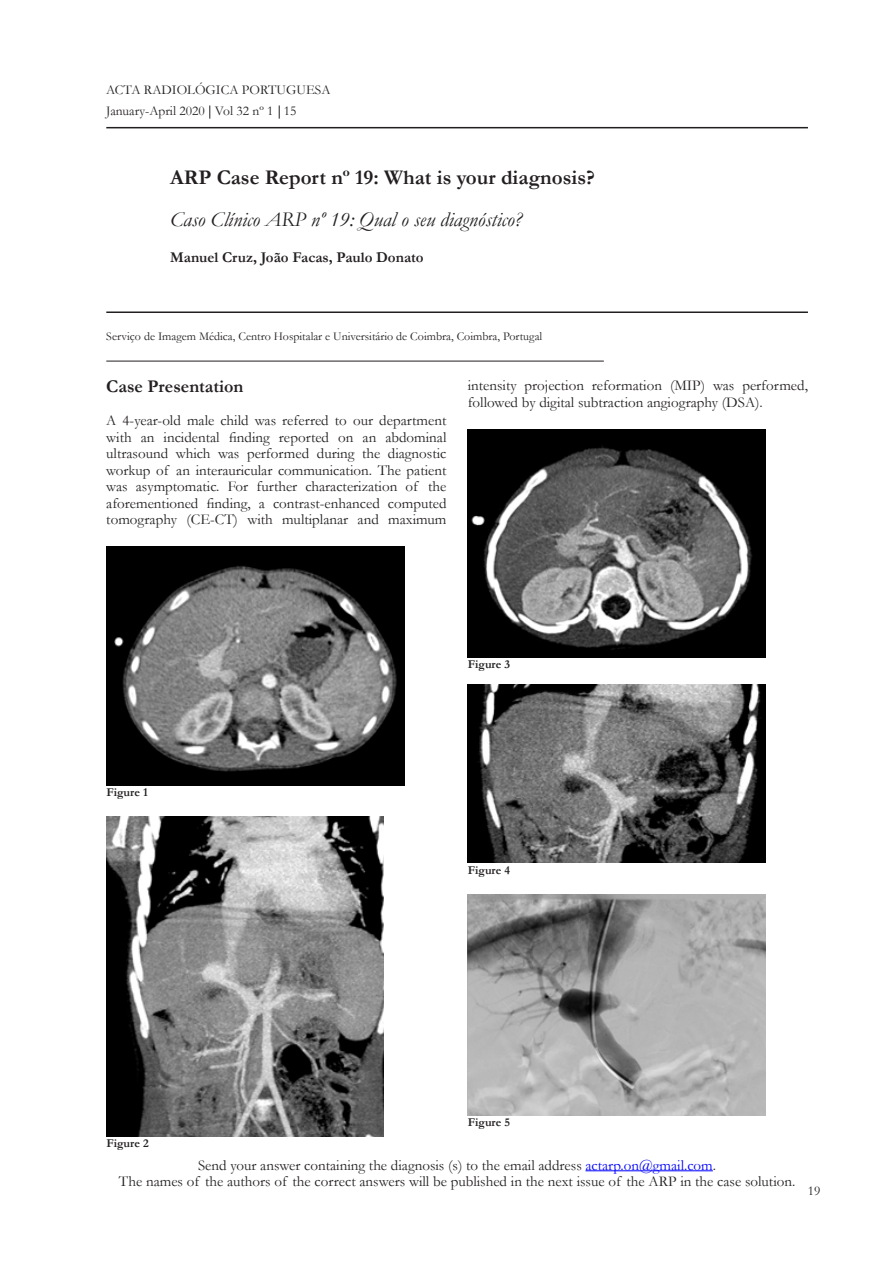
<style>
.page{position:relative;width:893px;height:1263px;background:#fff}
.page>*{position:absolute;margin:0;border:0;box-sizing:border-box;transform-origin:0 0}
.t1{font:italic 21px "Garamond";color:#231f20}
.t2{font:700 21px "Garamond";color:#231f20}
.t3{font:700 18px "Garamond";color:#231f20}
.t4{font:15px/16.5px "Garamond";color:#231f20;text-align:justify}
.t5{font:700 15px "Garamond";color:#231f20}
.t6{font:13.5px "Garamond";color:#231f20}
.t7{font:12px "Garamond";color:#231f20}
.t8{font:700 12px "Garamond";color:#231f20}
.s1{color:#00f}
</style>
<div class="page">
<svg style="left:209px;top:105px;width:1px;height:14px"></svg>
<svg style="left:279px;top:105px;width:1px;height:14px"></svg>
<hr style="left:106px;top:127px;width:702px;height:1px;background:#231f20">
<hr style="left:106px;top:311px;width:702px;height:2px;background:#231f20">
<hr style="left:106px;top:361px;width:498px;height:1px;background:#231f20">
<hr style="left:585px;top:1170px;width:128px;height:1px;background:#00f">
<img style="left:106px;top:547px;width:298px;height:238px">
<img style="left:468px;top:430px;width:298px;height:227px">
<img style="left:106px;top:816px;width:278px;height:320px">
<img style="left:468px;top:894px;width:298px;height:222px">
<img style="left:468px;top:684px;width:298px;height:179px">
<p class="t6" style="left:106px;top:81px;width:226px">ACTA RADIOLÓGICA PORTUGUESA</p>
<p class="t6" style="left:106px;top:102px;width:192px">January-April 2020 Vol 32 nº 1 15</p>
<p class="t2" style="left:170px;top:163px;width:426px">ARP Case Report nº 19: What is your diagnosis?</p>
<p class="t1" style="left:170px;top:205px;width:354px">Caso Clínico ARP nº 19: Qual o seu diagnóstico?</p>
<p class="t5" style="left:170px;top:247px;width:255px">Manuel Cruz, João Facas, Paulo Donato</p>
<p class="t7" style="left:106px;top:328px;width:437px">Serviço de Imagem Médica, Centro Hospitalar e Universitário de Coimbra, Coimbra, Portugal</p>
<p class="t3" style="left:106px;top:374px;width:139px">Case Presentation</p>
<p class="t4" style="left:106px;top:412px;width:342px">A 4-year-old male child was referred to our department with an incidental finding reported on an abdominal ultrasound which was performed during the diagnostic workup of an interauricular communication. The patient was asymptomatic. For further characterization of the aforementioned finding, a contrast-enhanced computed tomography (CE-CT) with multiplanar and maximum</p>
<p class="t4" style="left:468px;top:377px;width:342px">intensity projection reformation (MIP) was performed, followed by digital subtraction angiography (DSA).</p>
<p class="t8" style="left:106px;top:784px;width:43px">Figure 1</p>
<p class="t8" style="left:468px;top:656px;width:44px">Figure 3</p>
<p class="t8" style="left:468px;top:862px;width:44px">Figure 4</p>
<p class="t8" style="left:106px;top:1135px;width:44px">Figure 2</p>
<p class="t8" style="left:468px;top:1114px;width:44px">Figure 5</p>
<p class="t4" style="left:198px;top:1156px;width:519px">Send your answer containing the diagnosis (s) to the email address <span class="s1">actarp.on@gmail.com</span>.</p>
<p class="t4" style="left:119px;top:1173px;width:678px">The names of the authors of the correct answers will be published in the next issue of the ARP in the case solution.</p>
<p class="t6" style="left:808px;top:1182px;width:14px">19</p>
</div>
